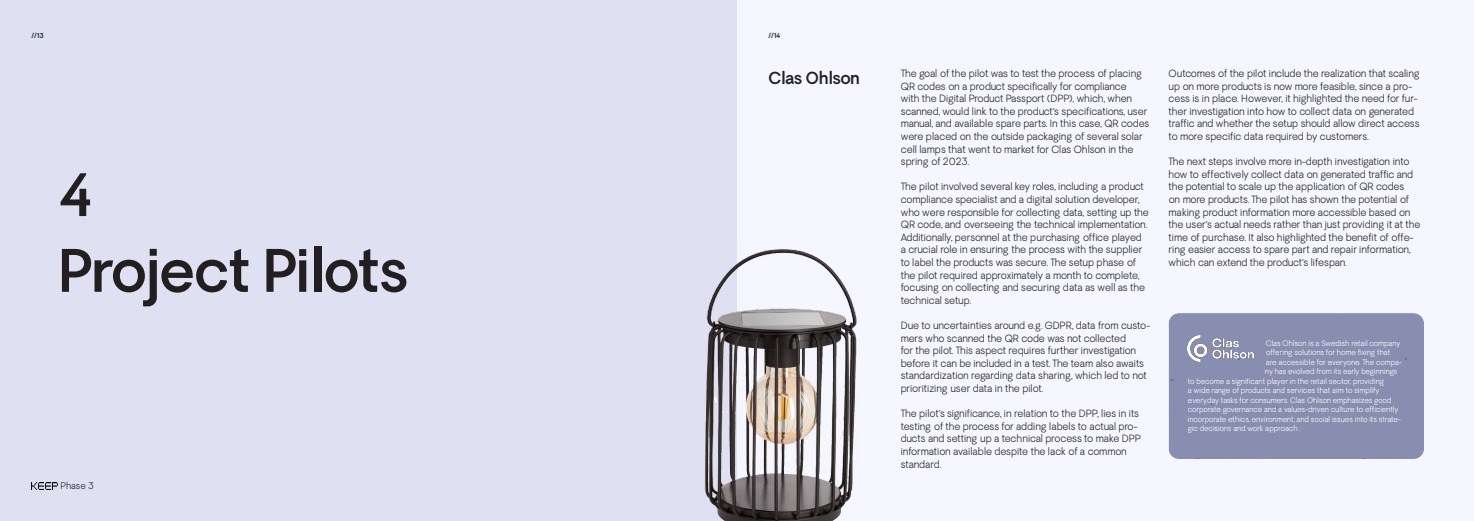
<style>
.page{position:relative;width:1474px;height:521px;background:#fff}
.page>*{position:absolute;margin:0;border:0;box-sizing:border-box;transform-origin:0 0}
.t1{font:700 61.25px "Boid Sans";letter-spacing:-.025em;color:#231f20}
.t2{font:700 17.5px "Boid Sans";letter-spacing:-.025em;color:#231f20}
.t3{font:10.5px/12.6px "Boid Sans";letter-spacing:-.02em;color:#231f20}
.t4{font:9.62px "Boid Sans";letter-spacing:-.01em;color:#231f20}
.t5{font:7.88px "Boid Sans";letter-spacing:-.02em;color:#fff}
.t6{font:700 7px "Boid Sans";color:#001d1a}
</style>
<div class="page">
<div style="left:0;top:0;width:737px;height:521px;background:#dfe1f2"></div>
<img style="left:32px;top:483px;width:26px;height:6px">
<div style="left:737px;top:0;width:736px;height:521px;background:#f5f6ff"></div>
<img style="left:705px;top:249px;width:152px;height:272px">
<div style="left:1168px;top:313px;width:255px;height:146px;background:#888eaf"></div>
<img style="left:1187px;top:335px;width:66px;height:27px">
<p class="t6" style="left:32px;top:31px;width:14px">//13</p>
<p class="t1" style="left:58px;top:152px;width:37px">4</p>
<p class="t1" style="left:58px;top:227px;width:353px">Project Pilots</p>
<p class="t4" style="left:61px;top:481px;width:35px">Phase 3</p>
<p class="t6" style="left:768px;top:31px;width:13px">//14</p>
<p class="t2" style="left:768px;top:65px;width:93px">Clas Ohlson</p>
<p class="t3" style="left:900px;top:67px;width:250px">The goal of the pilot was to test the process of placing QR codes on a product specifically for compliance<br>with the Digital Product Passport (DPP), which, when scanned, would link to the product’s specifications, user manual, and available spare parts. In this case, QR codes were placed on the outside packaging of several solar cell lamps that went to market for Clas Ohlson in the spring of 2023.</p>
<p class="t3" style="left:900px;top:181px;width:250px">The pilot involved several key roles, including a product compliance specialist and a digital solution developer, who were responsible for collecting data, setting up the QR code, and overseeing the technical implementation.<br>Additionally, personnel at the purchasing office played a crucial role in ensuring the process with the supplier to label the products was secure. The setup phase of the pilot required approximately a month to complete, focusing on collecting and securing data as well as the technical setup.</p>
<p class="t3" style="left:900px;top:319px;width:251px">Due to uncertainties around e.g. GDPR, data from custo&shy;mers who scanned the QR code was not collected<br>for the pilot. This aspect requires further investigation before it can be included in a test. The team also awaits standardization regarding data sharing, which led to not prioritizing user data in the pilot.</p>
<p class="t3" style="left:900px;top:408px;width:242px">The pilot’s significance, in relation to the DPP, lies in its testing of the process for adding labels to actual pro&shy;ducts and setting up a technical process to make DPP information available despite the lack of a common standard.</p>
<p class="t3" style="left:1168px;top:67px;width:253px">Outcomes of the pilot include the realization that scaling up on more products is now more feasible, since a pro&shy;cess is in place. However, it highlighted the need for fur&shy;ther investigation into how to collect data on generated traffic and whether the setup should allow direct access to more specific data required by customers.</p>
<p class="t3" style="left:1168px;top:156px;width:253px">The next steps involve more in-depth investigation into how to effectively collect data on generated traffic and the potential to scale up the application of QR codes<br>on more products. The pilot has shown the potential of making product information more accessible based on the user’s actual needs rather than just providing it at the time of purchase. It also highlighted the benefit of offe&shy;ring easier access to spare part and repair information, which can extend the product’s lifespan.</p>
<p class="t5" style="left:1265px;top:339px;width:136px">Clas Ohlson is a Swedish retail company</p>
<p class="t5" style="left:1265px;top:349px;width:126px">offering solutions for home fixing that</p>
<p class="t5" style="left:1265px;top:358px;width:138px">are accessible for everyone. The compa-</p>
<p class="t5" style="left:1264px;top:368px;width:134px">ny has evolved from its early beginnings</p>
<p class="t5" style="left:1187px;top:377px;width:198px">to become a significant player in the retail sector, providing</p>
<p class="t5" style="left:1187px;top:386px;width:193px">a wide range of products and services that aim to simplify</p>
<p class="t5" style="left:1187px;top:396px;width:205px">everyday tasks for consumers. Clas Ohlson emphasizes good</p>
<p class="t5" style="left:1187px;top:405px;width:212px">corporate governance and a values-driven culture to efficiently</p>
<p class="t5" style="left:1187px;top:415px;width:214px">incorporate ethics, environment, and social issues into its strate-</p>
<p class="t5" style="left:1187px;top:424px;width:114px">gic decisions and work approach .</p>
</div>
